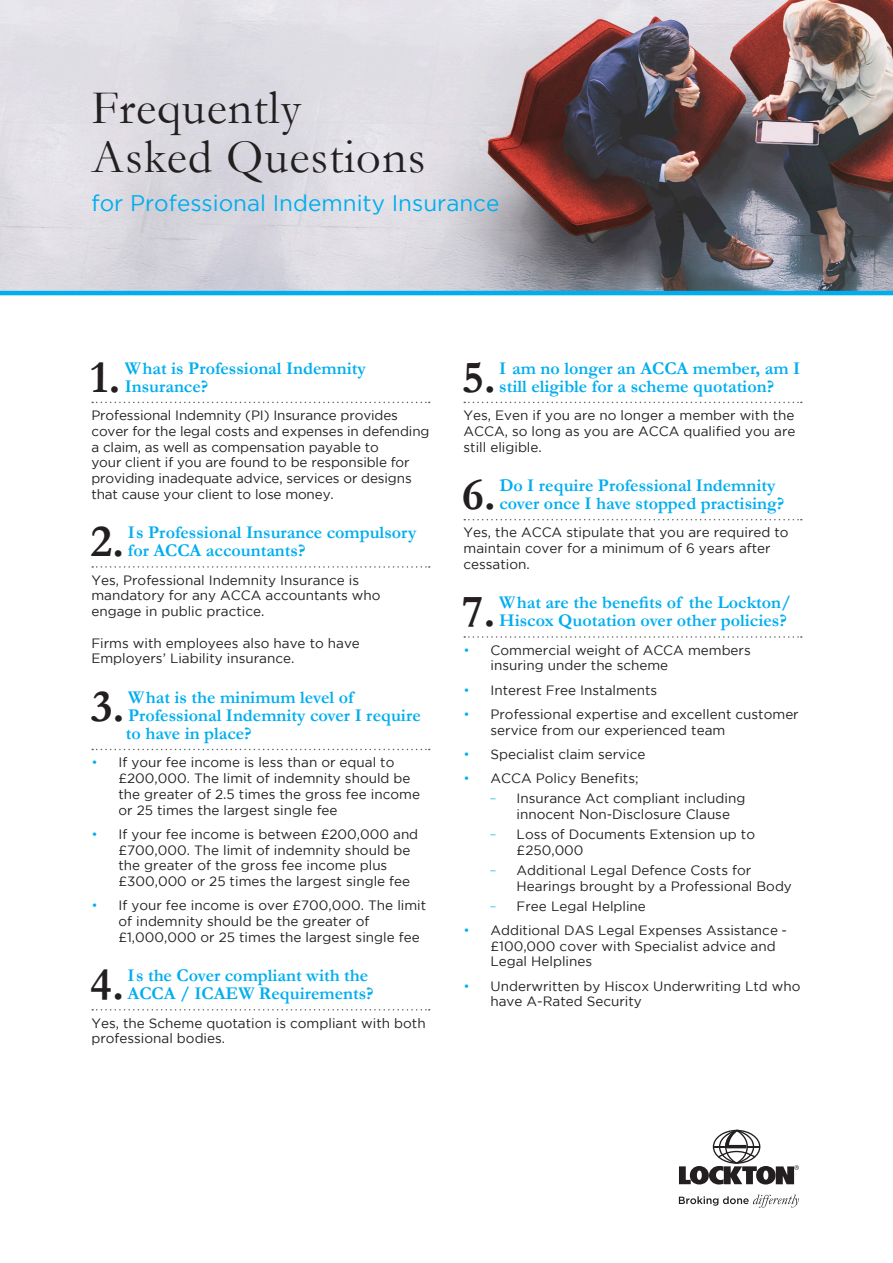
<style>
.page{position:relative;width:893px;height:1263px;background:#fff}
.page>*{position:absolute;margin:0;border:0;box-sizing:border-box;transform-origin:0 0}
.t1{font:48.45px "Garamond";letter-spacing:.02em;color:#231f20}
.Subhead{font:700 46.35px "Garamond";color:#231f20}
.t2{font:22.5px "Gotham";color:#00aeef}
.Subhead-2{font:700 18px/18px "Garamond";color:#00aeef}
.Body_copy_with_div_l{font:13.5px/15.8px "Gotham";color:#231f20}
.s1{font-weight:300;color:#00aeef}
</style>
<div class="page">
<svg style="left:679px;top:1130px;width:120px;height:54px"></svg>
<svg style="left:679px;top:1194px;width:120px;height:14px"></svg>
<img style="left:0;top:0;width:893px;height:295px">
<svg style="left:92px;top:402px;width:338px;height:1px"></svg>
<svg style="left:92px;top:566px;width:338px;height:2px"></svg>
<svg style="left:92px;top:749px;width:338px;height:1px"></svg>
<svg style="left:92px;top:1009px;width:338px;height:1px"></svg>
<svg style="left:464px;top:402px;width:338px;height:1px"></svg>
<svg style="left:464px;top:519px;width:338px;height:1px"></svg>
<svg style="left:464px;top:636px;width:338px;height:2px"></svg>
<p class="t1" style="left:91px;top:79px;width:211px">Frequently</p>
<p class="t1" style="left:91px;top:127px;width:335px">Asked Questions</p>
<p class="t2" style="left:91px;top:191px;width:409px">for Professional Indemnity Insurance</p>
<p class="Subhead" style="left:90px;top:349px;width:32px">1.</p>
<p class="Subhead-2" style="left:125px;top:359px;width:243px">What is Professional Indemnity<br>Insurance?</p>
<p class="Body_copy_with_div_l" style="left:91px;top:407px;width:340px">Professional Indemnity (PI) Insurance provides cover for the legal costs and expenses in defending a claim, as well as compensation payable to<br>your client if you are found to be responsible for providing inadequate advice, services or designs that cause your client to lose money.</p>
<p class="Subhead" style="left:91px;top:514px;width:35px">2.</p>
<p class="Subhead-2" style="left:128px;top:523px;width:290px">Is Professional Insurance compulsory for ACCA accountants?</p>
<p class="Body_copy_with_div_l" style="left:91px;top:572px;width:291px">Yes, Professional Indemnity Insurance is mandatory for any ACCA accountants who engage in public practice.</p>
<p class="Body_copy_with_div_l" style="left:91px;top:635px;width:270px">Firms with employees also have to have<br>Employers’ Liability insurance.</p>
<p class="Subhead" style="left:91px;top:678px;width:35px">3.</p>
<p class="Subhead-2" style="left:126px;top:688px;width:296px">What is the minimum level of<br>Professional Indemnity cover I require to have in place?</p>
<p class="Body_copy_with_div_l" style="left:118px;top:754px;width:303px;text-indent:-27px"><span class="s1">•</span> If your fee income is less than or equal to £200,000. The limit of indemnity should be the greater of 2.5 times the gross fee income or 25 times the largest single fee</p>
<p class="Body_copy_with_div_l" style="left:118px;top:826px;width:301px;text-indent:-27px"><span class="s1">•</span> If your fee income is between £200,000 and £700,000. The limit of indemnity should be the greater of the gross fee income plus £300,000 or 25 times the largest single fee</p>
<p class="Body_copy_with_div_l" style="left:118px;top:897px;width:309px;text-indent:-27px"><span class="s1">•</span> If your fee income is over £700,000. The limit of indemnity should be the greater of £1,000,000 or 25 times the largest single fee</p>
<p class="Subhead" style="left:90px;top:957px;width:35px">4.</p>
<p class="Subhead-2" style="left:128px;top:966px;width:248px">Is the Cover compliant with the<br>ACCA / ICAEW Requirements?</p>
<p class="Body_copy_with_div_l" style="left:91px;top:1015px;width:336px">Yes, the Scheme quotation is compliant with both professional bodies.</p>
<p class="Subhead" style="left:462px;top:349px;width:35px">5.</p>
<p class="Subhead-2" style="left:499px;top:359px;width:302px">I am no longer an ACCA member, am I still eligible for a scheme quotation?</p>
<p class="Body_copy_with_div_l" style="left:463px;top:407px;width:334px;text-align:justify">Yes, Even if you are no longer a member with the ACCA, so long as you are ACCA qualified you are still eligible.</p>
<p class="Subhead" style="left:462px;top:467px;width:35px">6.</p>
<p class="Subhead-2" style="left:499px;top:476px;width:287px">Do I require Professional Indemnity cover once I have stopped practising?</p>
<p class="Body_copy_with_div_l" style="left:463px;top:525px;width:327px">Yes, the ACCA stipulate that you are required to maintain cover for a minimum of 6 years after cessation.</p>
<p class="Subhead" style="left:462px;top:584px;width:35px">7.</p>
<p class="Subhead-2" style="left:499px;top:593px;width:293px">What are the benefits of the Lockton/<br>Hiscox Quotation over other policies?</p>
<p class="Body_copy_with_div_l" style="left:490px;top:642px;width:262px;text-indent:-27px"><span class="s1">•</span> Commercial weight of ACCA members insuring under the scheme</p>
<p class="Body_copy_with_div_l" style="left:463px;top:682px;width:195px"><span class="s1">•</span> Interest Free Instalments</p>
<p class="Body_copy_with_div_l" style="left:490px;top:706px;width:310px;text-indent:-27px"><span class="s1">•</span> Professional expertise and excellent customer service from our experienced team</p>
<p class="Body_copy_with_div_l" style="left:463px;top:746px;width:183px"><span class="s1">•</span> Specialist claim service</p>
<p class="Body_copy_with_div_l" style="left:463px;top:770px;width:177px"><span class="s1">•</span> ACCA Policy Benefits;</p>
<p class="Body_copy_with_div_l" style="left:517px;top:790px;width:230px;text-indent:-27px"><span class="s1">–</span> Insurance Act compliant including innocent Non-Disclosure Clause</p>
<p class="Body_copy_with_div_l" style="left:517px;top:826px;width:240px;text-indent:-27px"><span class="s1">–</span> Loss of Documents Extension up to £250,000</p>
<p class="Body_copy_with_div_l" style="left:517px;top:862px;width:277px;text-indent:-27px"><span class="s1">–</span> Additional Legal Defence Costs for<br>Hearings brought by a Professional Body</p>
<p class="Body_copy_with_div_l" style="left:490px;top:898px;width:158px"><span class="s1">–</span> Free Legal Helpline</p>
<p class="Body_copy_with_div_l" style="left:490px;top:922px;width:298px;text-indent:-27px"><span class="s1">•</span> Additional DAS Legal Expenses Assistance - £100,000 cover with Specialist advice and<br>Legal Helplines</p>
<p class="Body_copy_with_div_l" style="left:490px;top:978px;width:312px;text-indent:-27px"><span class="s1">•</span> Underwritten by Hiscox Underwriting Ltd who have A-Rated Security</p>
</div>
